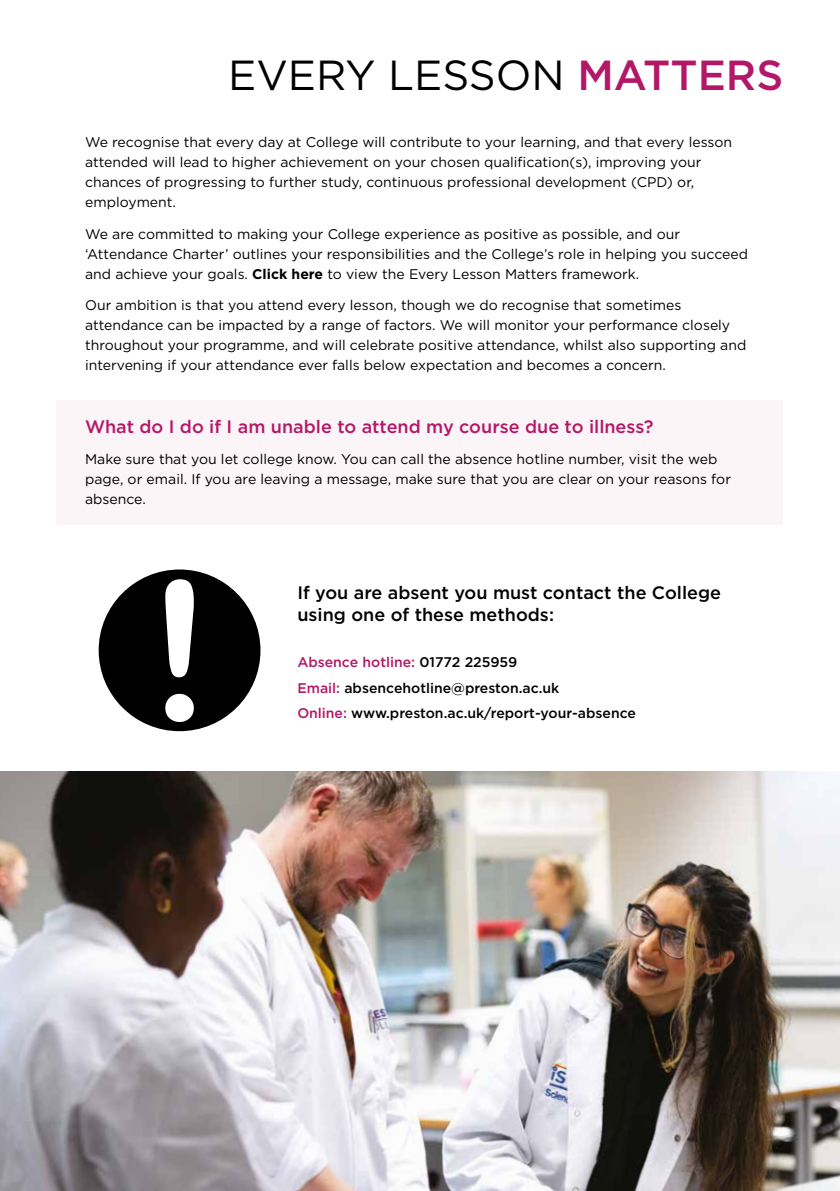
<style>
.page{position:relative;width:840px;height:1191px;background:#fff}
.page>*{position:absolute;margin:0;border:0;box-sizing:border-box;transform-origin:0 0}
.t1{font:193px "Arial Rounded MT Bold";color:#fff}
.t2{font:42px "Gotham";color:#000}
.t3{font:500 18px/22px "Gotham";color:#000}
.t4{font:500 18px "Gotham";color:#b31868}
.t5{font:14px/20px "Gotham";color:#000}
.t6{font:500 14px/25.6px "Gotham";color:#000}
.s1{font-weight:500;color:#b31868}
.s2{font-weight:700}
.s3{color:#b31868}
</style>
<div class="page">
<div style="left:57px;top:400px;width:725px;height:125px;background:#fbf5f8"></div>
<div style="left:99px;top:569px;width:161px;height:162px;background:#000;border-radius:50%"></div>
<img style="left:0;top:771px;width:839px;height:420px">
<h2 class="t2" style="left:228px;top:49px;width:556px">EVERY LESSON <span class="s1">MATTERS</span></h2>
<p class="t5" style="left:85px;top:132px;width:648px">We recognise that every day at College will contribute to your learning, and that every lesson attended will lead to higher achievement on your chosen qualification(s), improving your chances of progressing to further study, continuous professional development (CPD) or, employment.</p>
<p class="t5" style="left:85px;top:223px;width:664px">We are committed to making your College experience as positive as possible, and our ‘Attendance Charter’ outlines your responsibilities and the College’s role in helping you succeed and achieve your goals. <span class="s2">Click here</span> to view the Every Lesson Matters framework.</p>
<p class="t5" style="left:85px;top:295px;width:662px">Our ambition is that you attend every lesson, though we do recognise that sometimes attendance can be impacted by a range of factors. We will monitor your performance closely throughout your programme, and will celebrate positive attendance, whilst also supporting and intervening if your attendance ever falls below expectation and becomes a concern.</p>
<p class="t4" style="left:85px;top:414px;width:569px">What do I do if I am unable to attend my course due to illness?</p>
<p class="t5" style="left:85px;top:449px;width:647px">Make sure that you let college know. You can call the absence hotline number, visit the web page, or email. If you are leaving a message, make sure that you are clear on your reasons for absence.</p>
<h1 class="t1" style="left:147px;top:537px;width:66px">!</h1>
<p class="t3" style="left:297px;top:582px;width:425px">If you are absent you must contact the College using one of these methods:</p>
<p class="t6" style="left:297px;top:649px;width:263px"><span class="s3">Absence hotline:</span> 01772 225959<br><span class="s3">Email:</span> absencehotline@preston.ac.uk</p>
<p class="t6" style="left:297px;top:700px;width:340px"><span class="s3">Online:</span> www.preston.ac.uk/report-your-absence</p>
</div>
